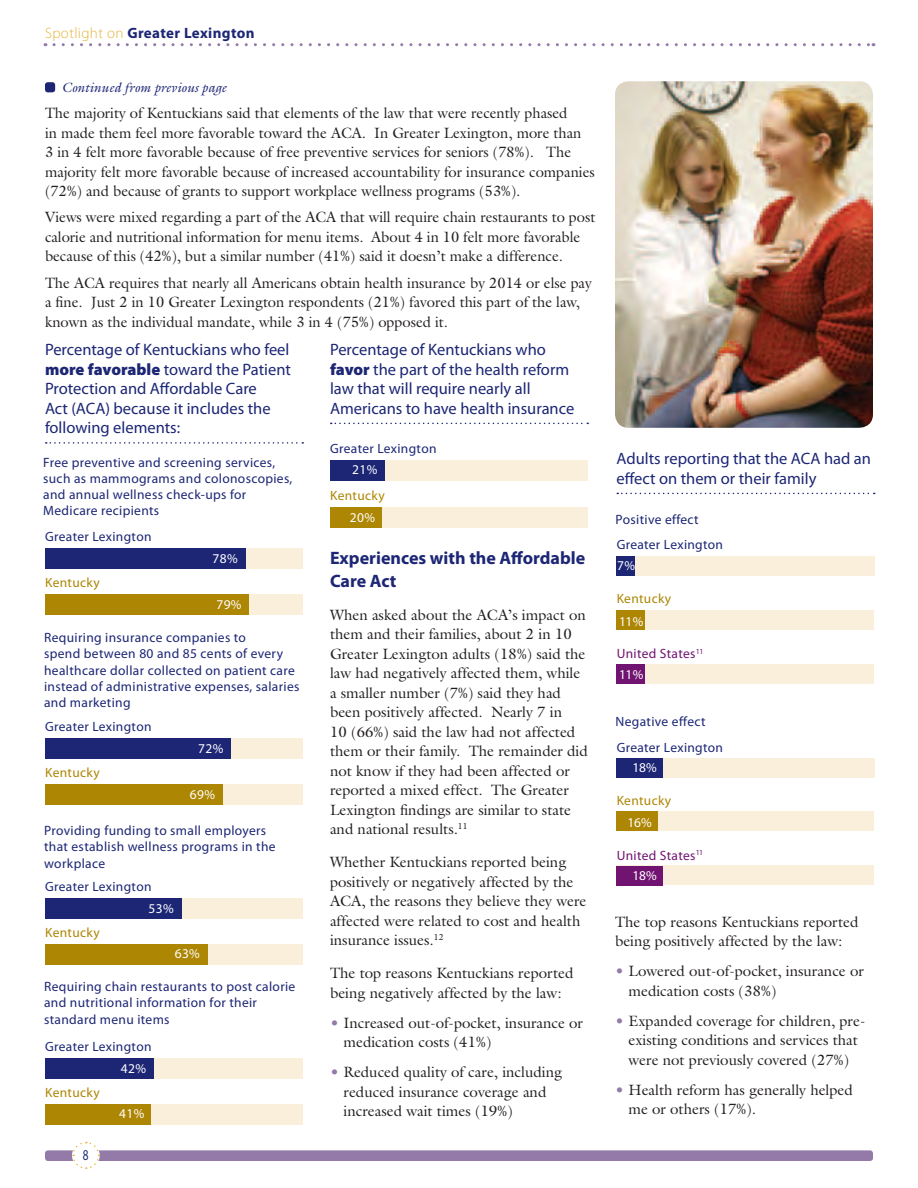
<style>
.page{position:relative;width:918px;height:1188px;background:#fff}
.page>*{position:absolute;margin:0;border:0;box-sizing:border-box;transform-origin:0 0}
.t1{font:700 18px/22.5px "Myriad Pro";color:#1c2675}
.t2{font:16.5px/19.5px "Myriad Pro";color:#1c2675}
.t3{font:15px/19.5px "Galliard Std";color:#231f20}
.t4{font:700 15px "Myriad Pro";letter-spacing:.025em;color:#1c2675}
.t5{font:15px "Myriad Pro";color:#1c2675;scale:.75 1}
.t6{font:13.5px/16.2px "Myriad Pro";letter-spacing:.025em;color:#1c2675}
.t7{font:13.5px "Myriad Pro";letter-spacing:.025em;color:#ad8604}
.t8{font:13.5px "Myriad Pro";letter-spacing:.025em;color:#fff}
.t9{font:13.5px "Myriad Pro";letter-spacing:.025em;color:#711371}
.t10{font:italic 13.5px "Galliard Std";color:#1c2675}
.s1{font-weight:300;color:#e5b53c}
.s2{font-weight:900}
.s3{color:#937aa9}
</style>
<div class="page">
<div style="left:45px;top:1150px;width:828px;height:11px;background:#937aa9;border-radius:3px"></div>
<svg style="left:54px;top:43px;width:820px;height:3px"></svg>
<svg style="left:72px;top:1141px;width:28px;height:28px"></svg>
<div style="left:45px;top:82px;width:10px;height:10px;background:#1c2675;border-radius:3px"></div>
<svg style="left:46px;top:442px;width:257px;height:2px"></svg>
<svg style="left:331px;top:423px;width:257px;height:1px"></svg>
<svg style="left:617px;top:493px;width:258px;height:1px"></svg>
<div style="left:45px;top:594px;width:258px;height:20px;background:#faefdb"></div>
<div style="left:45px;top:548px;width:258px;height:21px;background:#faefdb"></div>
<div style="left:45px;top:594px;width:204px;height:20px;background:#ad8604"></div>
<div style="left:45px;top:548px;width:201px;height:21px;background:#1c2675"></div>
<div style="left:330px;top:507px;width:258px;height:21px;background:#faefdb"></div>
<div style="left:330px;top:460px;width:258px;height:20px;background:#faefdb"></div>
<div style="left:330px;top:507px;width:52px;height:21px;background:#ad8604"></div>
<div style="left:330px;top:460px;width:54px;height:20px;background:#1c2675"></div>
<div style="left:45px;top:944px;width:258px;height:20px;background:#faefdb"></div>
<div style="left:45px;top:898px;width:258px;height:20px;background:#faefdb"></div>
<div style="left:45px;top:944px;width:162px;height:20px;background:#ad8604"></div>
<div style="left:45px;top:898px;width:137px;height:20px;background:#1c2675"></div>
<div style="left:45px;top:784px;width:258px;height:20px;background:#faefdb"></div>
<div style="left:45px;top:738px;width:258px;height:21px;background:#faefdb"></div>
<div style="left:45px;top:784px;width:178px;height:20px;background:#ad8604"></div>
<div style="left:45px;top:738px;width:186px;height:21px;background:#1c2675"></div>
<div style="left:45px;top:1104px;width:258px;height:20px;background:#faefdb"></div>
<div style="left:45px;top:1058px;width:258px;height:20px;background:#faefdb"></div>
<div style="left:45px;top:1104px;width:106px;height:20px;background:#ad8604"></div>
<div style="left:45px;top:1058px;width:108px;height:20px;background:#1c2675"></div>
<div style="left:617px;top:556px;width:257px;height:20px;background:#faefdb"></div>
<div style="left:617px;top:610px;width:257px;height:20px;background:#faefdb"></div>
<div style="left:617px;top:664px;width:257px;height:20px;background:#faefdb"></div>
<div style="left:617px;top:664px;width:28px;height:20px;background:#711371"></div>
<div style="left:617px;top:610px;width:28px;height:20px;background:#ad8604"></div>
<div style="left:617px;top:556px;width:18px;height:20px;background:#1c2675"></div>
<div style="left:617px;top:758px;width:257px;height:20px;background:#faefdb"></div>
<div style="left:617px;top:811px;width:257px;height:20px;background:#faefdb"></div>
<div style="left:617px;top:865px;width:257px;height:20px;background:#faefdb"></div>
<div style="left:617px;top:866px;width:46px;height:20px;background:#711371"></div>
<div style="left:617px;top:811px;width:41px;height:20px;background:#ad8604"></div>
<div style="left:617px;top:758px;width:46px;height:20px;background:#1c2675"></div>
<img style="left:615px;top:81px;width:258px;height:347px">
<p class="t4" style="left:45px;top:24px;width:211px"><span class="s1">Spotlight on</span> Greater Lexington</p>
<p class="t10" style="left:62px;top:79px;width:166px">Continued from previous page</p>
<p class="t3" style="left:45px;top:103px;width:551px">The majority of Kentuckians said that elements of the law that were recently phased<br>in made them feel more favorable toward the ACA. In Greater Lexington, more than<br>3 in 4 felt more favorable because of free preventive services for seniors (78%). The majority felt more favorable because of increased accountability for insurance companies (72%) and because of grants to support workplace wellness programs (53%).</p>
<p class="t3" style="left:45px;top:207px;width:552px">Views were mixed regarding a part of the ACA that will require chain restaurants to post calorie and nutritional information for menu items. About 4 in 10 felt more favorable because of this (42%), but a similar number (41%) said it doesn’t make a difference.</p>
<p class="t3" style="left:45px;top:272px;width:548px">The ACA requires that nearly all Americans obtain health insurance by 2014 or else pay a fine. Just 2 in 10 Greater Lexington respondents (21%) favored this part of the law, known as the individual mandate, while 3 in 4 (75%) opposed it.</p>
<p class="t2" style="left:45px;top:340px;width:247px">Percentage of Kentuckians who feel <span class="s2">more favorable</span> toward the Patient<br>Protection and Affordable Care<br>Act (ACA) because it includes the following elements:</p>
<p class="t2" style="left:330px;top:340px;width:246px">Percentage of Kentuckians who <span class="s2">favor</span> the part of the health reform law that will require nearly all Americans to have health insurance</p>
<p class="t6" style="left:43px;top:454px;width:251px">Free preventive and screening services, such as mammograms and colonoscopies, and annual wellness check-ups for Medicare recipients</p>
<p class="t6" style="left:45px;top:529px;width:108px">Greater Lexington</p>
<p class="t7" style="left:45px;top:574px;width:56px">Kentucky</p>
<p class="t8" style="left:213px;top:550px;width:27px">78%</p>
<p class="t8" style="left:216px;top:596px;width:27px">79%</p>
<p class="t6" style="left:44px;top:629px;width:257px">Requiring insurance companies to<br>spend between 80 and 85 cents of every healthcare dollar collected on patient care instead of administrative expenses, salaries and marketing</p>
<p class="t6" style="left:45px;top:718px;width:108px">Greater Lexington</p>
<p class="t7" style="left:45px;top:764px;width:56px">Kentucky</p>
<p class="t8" style="left:198px;top:740px;width:27px">72%</p>
<p class="t8" style="left:190px;top:786px;width:27px">69%</p>
<p class="t6" style="left:44px;top:822px;width:233px">Providing funding to small employers that establish wellness programs in the workplace</p>
<p class="t6" style="left:45px;top:878px;width:108px">Greater Lexington</p>
<p class="t7" style="left:45px;top:924px;width:56px">Kentucky</p>
<p class="t8" style="left:149px;top:900px;width:27px">53%</p>
<p class="t8" style="left:175px;top:946px;width:27px">63%</p>
<p class="t6" style="left:44px;top:978px;width:253px">Requiring chain restaurants to post calorie and nutritional information for their standard menu items</p>
<p class="t6" style="left:45px;top:1038px;width:108px">Greater Lexington</p>
<p class="t7" style="left:45px;top:1084px;width:56px">Kentucky</p>
<p class="t8" style="left:121px;top:1060px;width:27px">42%</p>
<p class="t8" style="left:119px;top:1106px;width:27px">41%</p>
<p class="t5" style="left:83px;top:1146px;width:9px">8</p>
<p class="t6" style="left:330px;top:440px;width:108px">Greater Lexington</p>
<p class="t7" style="left:330px;top:487px;width:56px">Kentucky</p>
<p class="t8" style="left:352px;top:462px;width:27px">21%</p>
<p class="t8" style="left:350px;top:509px;width:27px">20%</p>
<p class="t1" style="left:330px;top:546px;width:257px">Experiences with the Affordable<br>Care Act</p>
<p class="t3" style="left:330px;top:605px;width:259px">When asked about the ACA’s impact on them and their families, about 2 in 10<br>Greater Lexington adults (18%) said the law had negatively affected them, while a smaller number (7%) said they had been positively affected. Nearly 7 in<br>10 (66%) said the law had not affected them or their family. The remainder did not know if they had been affected or reported a mixed effect. The Greater Lexington findings are similar to state and national results.<sup>11</sup></p>
<p class="t3" style="left:330px;top:852px;width:258px">Whether Kentuckians reported being positively or negatively affected by the ACA, the reasons they believe they were affected were related to cost and health insurance issues.<sup>12</sup></p>
<p class="t3" style="left:330px;top:963px;width:245px">The top reasons Kentuckians reported being negatively affected by the law:</p>
<p class="t3" style="left:344px;top:1013px;width:241px;text-indent:-14px"><span class="s3">•</span> Increased out-of-pocket, insurance or medication costs (41%)</p>
<p class="t3" style="left:344px;top:1062px;width:220px;text-indent:-14px"><span class="s3">•</span> Reduced quality of care, including reduced insurance coverage and increased wait times (19%)</p>
<p class="t2" style="left:616px;top:449px;width:256px">Adults reporting that the ACA had an effect on them or their family</p>
<p class="t6" style="left:616px;top:511px;width:85px">Positive effect</p>
<p class="t6" style="left:617px;top:536px;width:108px">Greater Lexington</p>
<p class="t8" style="left:617px;top:558px;width:19px">7%</p>
<p class="t7" style="left:617px;top:590px;width:56px">Kentucky</p>
<p class="t8" style="left:619px;top:613px;width:26px">11%</p>
<p class="t9" style="left:617px;top:646px;width:88px">United States<sup>11</sup></p>
<p class="t8" style="left:619px;top:666px;width:26px">11%</p>
<p class="t6" style="left:616px;top:713px;width:91px">Negative effect</p>
<p class="t6" style="left:617px;top:739px;width:108px">Greater Lexington</p>
<p class="t8" style="left:633px;top:759px;width:26px">18%</p>
<p class="t7" style="left:617px;top:792px;width:56px">Kentucky</p>
<p class="t8" style="left:628px;top:814px;width:26px">16%</p>
<p class="t9" style="left:617px;top:847px;width:88px">United States<sup>11</sup></p>
<p class="t8" style="left:633px;top:867px;width:26px">18%</p>
<p class="t3" style="left:615px;top:912px;width:245px">The top reasons Kentuckians reported being positively affected by the law:</p>
<p class="t3" style="left:628px;top:961px;width:237px;text-indent:-14px"><span class="s3">•</span> Lowered out-of-pocket, insurance or medication costs (38%)</p>
<p class="t3" style="left:615px;top:1011px;width:252px;text-align:center"><span class="s3">•</span> Expanded coverage for children, pre&shy;existing conditions and services that were not previously covered (27%)</p>
<p class="t3" style="left:628px;top:1080px;width:226px;text-indent:-14px"><span class="s3">•</span> Health reform has generally helped me or others (17%).</p>
</div>
